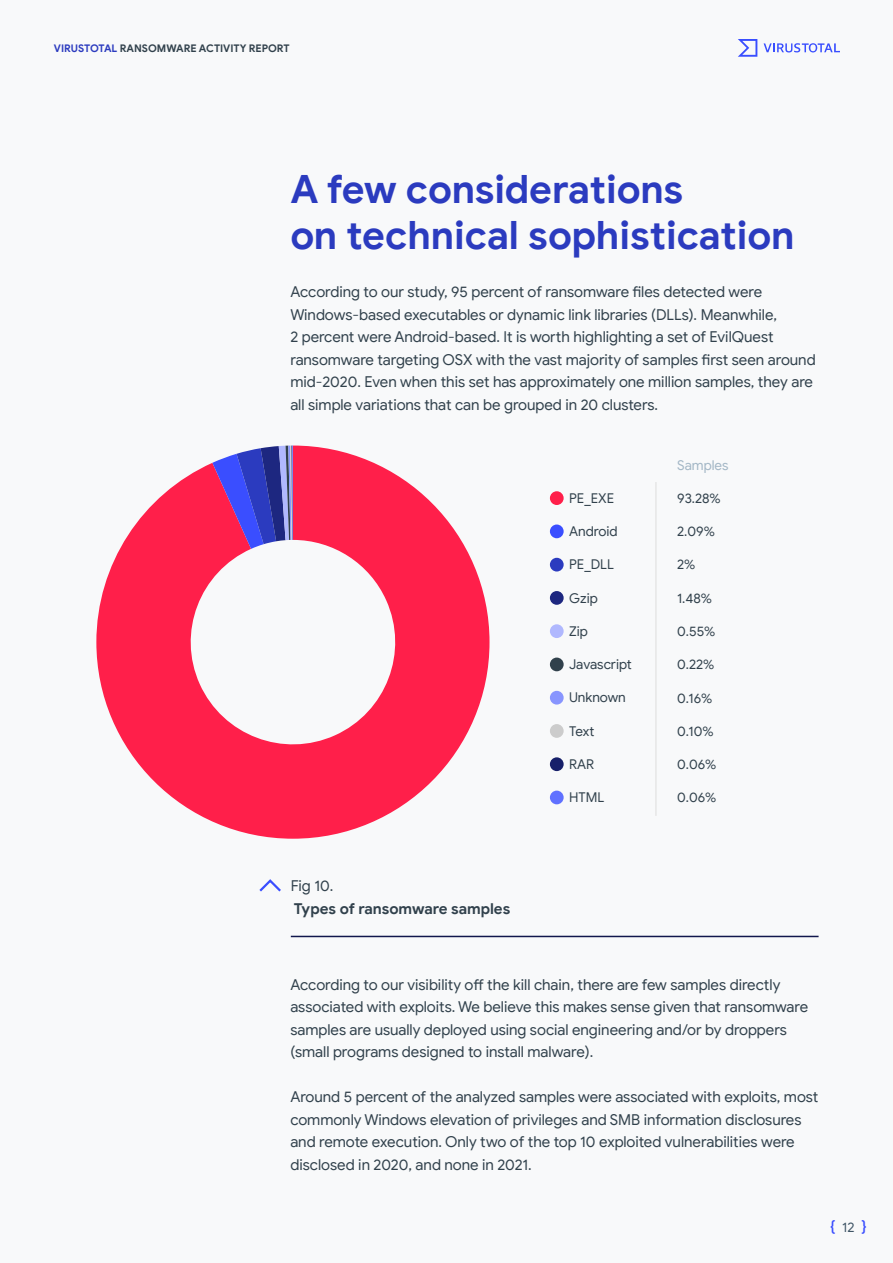
<style>
.page{position:relative;width:893px;height:1263px;background:#f8f9fa}
.page>*{position:absolute;margin:0;border:0;box-sizing:border-box;transform-origin:0 0}
.t1{font:700 39px/46.8px "Google Sans";letter-spacing:-.005em;color:#2b3bbf}
.t2{font:15px/22.5px "Google Sans";color:#31414c}
.t3{font:700 15px "Google Sans";letter-spacing:-.005em;color:#31414c}
.t4{font:500 15px "Google Sans";color:#3a4eff}
.t5{font:13.5px "Google Sans";color:#31414c}
.t6{font:13.5px "Google Sans";color:#a3b7c6}
.t7{font:700 10.5px "Google Sans";color:#31414c}
.s1{color:#2b3bbf}
.s2{font-weight:400;font-size:13.5px;color:#3f5566}
</style>
<div class="page">
<svg style="left:738px;top:39px;width:19px;height:18px"></svg>
<svg style="left:764px;top:43px;width:75px;height:9px"></svg>
<svg style="left:259px;top:879px;width:22px;height:13px"></svg>
<hr style="left:291px;top:936px;width:528px;height:1px;background:#11174c">
<div style="left:550px;top:491px;width:14px;height:14px;background:#ff1f4a;border-radius:50%"></div>
<div style="left:550px;top:524px;width:14px;height:14px;background:#3a4eff;border-radius:50%"></div>
<div style="left:550px;top:558px;width:14px;height:13px;background:#2b3bbf;border-radius:50%"></div>
<div style="left:550px;top:591px;width:14px;height:14px;background:#1d2780;border-radius:50%"></div>
<div style="left:550px;top:624px;width:14px;height:14px;background:#b0b8fe;border-radius:50%"></div>
<div style="left:550px;top:657px;width:14px;height:14px;background:#31414c;border-radius:50%"></div>
<div style="left:550px;top:691px;width:14px;height:13px;background:#8895fe;border-radius:50%"></div>
<div style="left:550px;top:724px;width:14px;height:14px;background:#ccc;border-radius:50%"></div>
<div style="left:550px;top:757px;width:14px;height:14px;background:#17206a;border-radius:50%"></div>
<div style="left:550px;top:791px;width:14px;height:13px;background:#6071ff;border-radius:50%"></div>
<hr style="left:655px;top:482px;width:2px;height:334px;background:#e6e6e6">
<svg style="left:96px;top:445px;width:393px;height:394px;fill:#ff1f4a"></svg>
<svg style="left:212px;top:445px;width:81px;height:104px;background:#7754b4"></svg>
<p class="t7" style="left:54px;top:42px;width:237px"><span class="s1">VIRUSTOTAL</span> RANSOMWARE ACTIVITY REPORT</p>
<h1 class="t1" style="left:290px;top:166px;width:506px">A few considerations<br>on technical sophistication</h1>
<p class="t2" style="left:290px;top:281px;width:527px">According to our study, 95 percent of ransomware files detected were Windows-based executables or dynamic link libraries (DLLs). Meanwhile,<br>2 percent were Android-based. It is worth highlighting a set of EvilQuest ransomware targeting OSX with the vast majority of samples first seen around mid-2020. Even when this set has approximately one million samples, they are all simple variations that can be grouped in 20 clusters.</p>
<p class="t5" style="left:569px;top:490px;width:47px">PE_EXE</p>
<p class="t5" style="left:569px;top:523px;width:50px">Android</p>
<p class="t5" style="left:569px;top:556px;width:46px">PE_DLL</p>
<p class="t5" style="left:569px;top:590px;width:30px">Gzip</p>
<p class="t5" style="left:569px;top:623px;width:20px">Zip</p>
<p class="t5" style="left:569px;top:656px;width:64px">Javascript</p>
<p class="t5" style="left:569px;top:689px;width:58px">Unknown</p>
<p class="t5" style="left:569px;top:723px;width:27px">Text</p>
<p class="t5" style="left:569px;top:756px;width:26px">RAR</p>
<p class="t5" style="left:569px;top:789px;width:37px">HTML</p>
<p class="t6" style="left:677px;top:457px;width:53px">Samples</p>
<p class="t5" style="left:677px;top:490px;width:45px">93.28%</p>
<p class="t5" style="left:677px;top:523px;width:39px">2.09%</p>
<p class="t5" style="left:677px;top:556px;width:20px">2%</p>
<p class="t5" style="left:677px;top:590px;width:36px">1.48%</p>
<p class="t5" style="left:677px;top:623px;width:40px">0.55%</p>
<p class="t5" style="left:677px;top:656px;width:39px">0.22%</p>
<p class="t5" style="left:677px;top:690px;width:36px">0.16%</p>
<p class="t5" style="left:677px;top:723px;width:38px">0.10%</p>
<p class="t5" style="left:677px;top:756px;width:41px">0.06%</p>
<p class="t5" style="left:677px;top:789px;width:41px">0.06%</p>
<p class="t2" style="left:291px;top:875px;width:44px">Fig 10.</p>
<p class="t3" style="left:294px;top:899px;width:218px">Types of ransomware samples</p>
<p class="t2" style="left:290px;top:973px;width:519px">According to our visibility off the kill chain, there are few samples directly associated with exploits. We believe this makes sense given that ransomware samples are usually deployed using social engineering and/or by droppers (small programs designed to install malware).</p>
<p class="t2" style="left:290px;top:1086px;width:530px">Around 5 percent of the analyzed samples were associated with exploits, most commonly Windows elevation of privileges and SMB information disclosures and remote execution. Only two of the top 10 exploited vulnerabilities were disclosed in 2020, and none in 2021.</p>
<p class="t4" style="left:830px;top:1218px;width:38px">{ <span class="s2">12</span> }</p>
</div>
